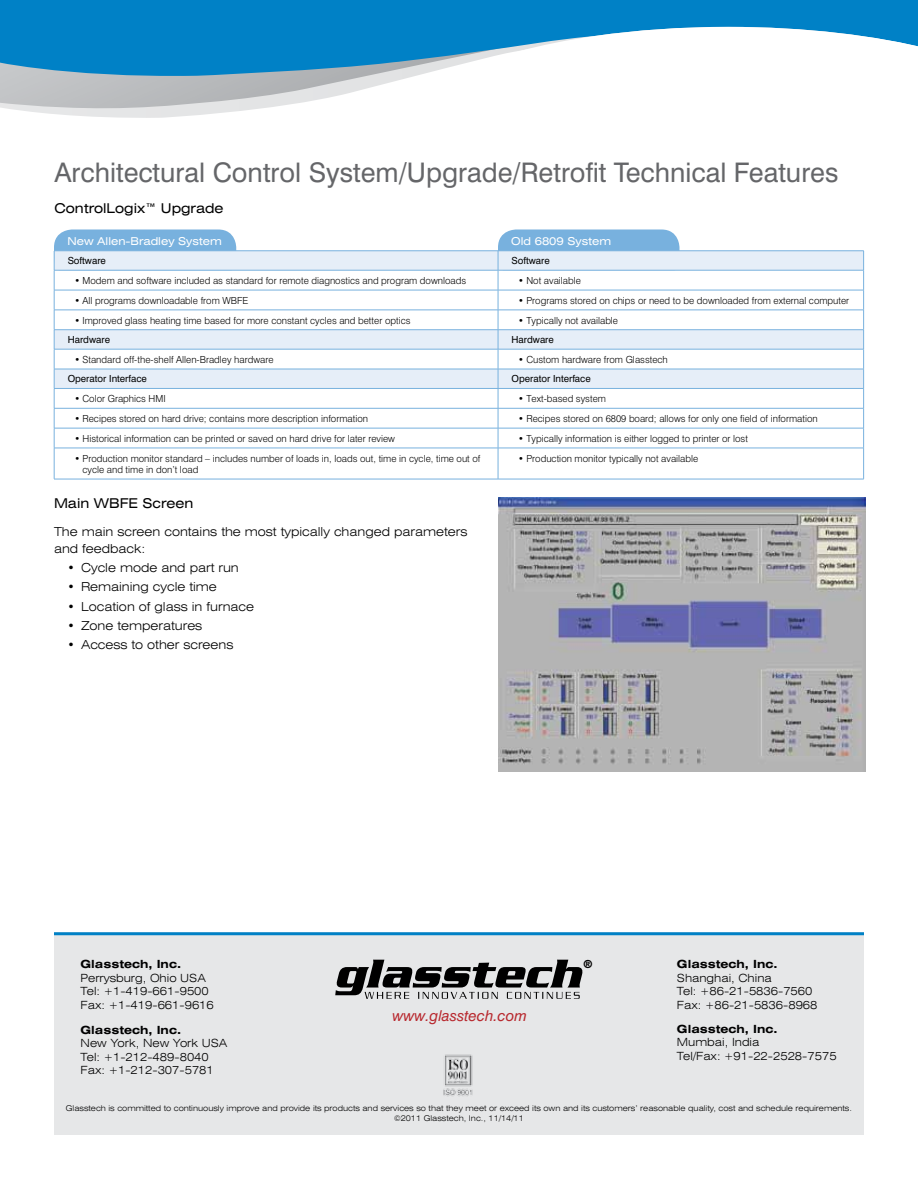
<style>
.page{position:relative;width:918px;height:1188px;background:#fff}
.page>*{position:absolute;margin:0;border:0;box-sizing:border-box;transform-origin:0 0}
.t1{font:27px "Swiss 721 BT";color:#656669}
.t2{font:italic 15px "Swiss 721 BT";color:#b8292f}
.t3{font:expanded 13.5px "Swiss 721 BT";color:#000}
.t4{font:300 expanded 12.3px/16.6px "Swiss 721 BT";color:#000}
.t5{font:300 expanded 11.25px/13.5px "Swiss 721 BT";color:#000}
.t6{font:700 expanded 11.25px "Swiss 721 BT";color:#000}
.t7{font:800 condensed 11.25px "Helvetica Neue";color:#000}
.t8{font:expanded 10.8px "Swiss 721 BT";color:#fff}
.t9{font:300 9.75px/11.2px "Swiss 721 BT";color:#000}
.t10{font:9.75px "Swiss 721 BT";color:#000}
.t11{font:300 expanded 7.95px/9.6px "Swiss 721 BT";color:#000;text-align:center}
</style>
<div class="page">
<svg style="left:28px;top:111px;width:208px;height:7px"></svg>
<svg style="left:0;top:78px;width:402px;height:33px"></svg>
<div style="left:0;top:0;width:918px;height:78px;background:#0081c6"></div>
<svg style="left:402px;top:27px;width:516px;height:52px"></svg>
<div style="left:498px;top:230px;width:181px;height:46px;background:#78b1de;border-radius:18px"></div>
<div style="left:54px;top:230px;width:182px;height:46px;background:#78b1de;border-radius:18px"></div>
<div style="left:55px;top:252px;width:808px;height:18px;background:#e6eef8"></div>
<svg style="left:55px;top:271px;width:808px;height:208px"></svg>
<hr style="left:54px;top:251px;width:444px;height:1px;background:#78b1de">
<hr style="left:498px;top:251px;width:366px;height:1px;background:#78b1de">
<hr style="left:54px;top:270px;width:444px;height:1px;background:#78b1de">
<hr style="left:498px;top:270px;width:366px;height:1px;background:#78b1de">
<hr style="left:54px;top:290px;width:444px;height:1px;background:#78b1de">
<hr style="left:498px;top:290px;width:366px;height:1px;background:#78b1de">
<hr style="left:54px;top:310px;width:444px;height:1px;background:#78b1de">
<hr style="left:498px;top:310px;width:366px;height:1px;background:#78b1de">
<hr style="left:54px;top:329px;width:444px;height:1px;background:#78b1de">
<hr style="left:498px;top:329px;width:366px;height:1px;background:#78b1de">
<hr style="left:54px;top:349px;width:444px;height:1px;background:#78b1de">
<hr style="left:498px;top:349px;width:366px;height:1px;background:#78b1de">
<hr style="left:54px;top:369px;width:444px;height:1px;background:#78b1de">
<hr style="left:498px;top:369px;width:366px;height:1px;background:#78b1de">
<hr style="left:54px;top:388px;width:444px;height:1px;background:#78b1de">
<hr style="left:498px;top:388px;width:366px;height:1px;background:#78b1de">
<hr style="left:54px;top:408px;width:444px;height:1px;background:#78b1de">
<hr style="left:498px;top:408px;width:366px;height:1px;background:#78b1de">
<hr style="left:54px;top:428px;width:444px;height:1px;background:#78b1de">
<svg style="left:54px;top:251px;width:1px;height:197px"></svg>
<hr style="left:498px;top:428px;width:366px;height:1px;background:#78b1de">
<svg style="left:498px;top:251px;width:1px;height:197px"></svg>
<svg style="left:863px;top:251px;width:1px;height:197px"></svg>
<hr style="left:54px;top:448px;width:444px;height:1px;background:#78b1de">
<hr style="left:54px;top:448px;width:1px;height:31px;background:#78b1de">
<hr style="left:498px;top:448px;width:366px;height:1px;background:#78b1de">
<hr style="left:498px;top:448px;width:1px;height:31px;background:#78b1de">
<hr style="left:863px;top:448px;width:1px;height:31px;background:#78b1de">
<hr style="left:54px;top:479px;width:444px;height:1px;background:#78b1de">
<hr style="left:498px;top:479px;width:366px;height:1px;background:#78b1de">
<img style="left:498px;top:497px;width:367px;height:275px">
<div style="left:54px;top:932px;width:810px;height:203px;background:#e6e7e8"></div>
<hr style="left:54px;top:932px;width:810px;height:3px;background:#0081c6">
<img style="left:443px;top:1054px;width:30px;height:43px">
<svg style="left:335px;top:960px;width:248px;height:39px"></svg>
<h1 class="t1" style="left:54px;top:156px;width:786px">Architectural Control System/Upgrade/Retrofit Technical Features</h1>
<h3 class="t3" style="left:54px;top:200px;width:171px">ControlLogix™ Upgrade</h3>
<p class="t8" style="left:67px;top:234px;width:156px">New Allen-Bradley System</p>
<p class="t8" style="left:511px;top:234px;width:101px">Old 6809 System</p>
<p class="t10" style="left:68px;top:255px;width:40px">Software</p>
<p class="t10" style="left:512px;top:255px;width:40px">Software</p>
<p class="t9" style="left:74px;top:275px;width:393px">• Modem and software included as standard for remote diagnostics and program downloads</p>
<p class="t9" style="left:518px;top:275px;width:64px">• Not available</p>
<p class="t9" style="left:74px;top:295px;width:176px">• All programs downloadable from WBFE</p>
<p class="t9" style="left:518px;top:295px;width:333px">• Programs stored on chips or need to be downloaded from external computer</p>
<p class="t9" style="left:74px;top:315px;width:338px">• Improved glass heating time based for more constant cycles and better optics</p>
<p class="t9" style="left:518px;top:315px;width:101px">• Typically not available</p>
<p class="t10" style="left:68px;top:334px;width:44px">Hardware</p>
<p class="t10" style="left:512px;top:334px;width:44px">Hardware</p>
<p class="t9" style="left:74px;top:354px;width:201px">• Standard off-the-shelf Allen-Bradley hardware</p>
<p class="t9" style="left:518px;top:354px;width:151px">• Custom hardware from Glasstech</p>
<p class="t10" style="left:68px;top:373px;width:81px">Operator Interface</p>
<p class="t10" style="left:512px;top:373px;width:81px">Operator Interface</p>
<p class="t9" style="left:74px;top:393px;width:93px">• Color Graphics HMI</p>
<p class="t9" style="left:518px;top:393px;width:89px">• Text-based system</p>
<p class="t9" style="left:74px;top:413px;width:295px">• Recipes stored on hard drive; contains more description information</p>
<p class="t9" style="left:518px;top:413px;width:301px">• Recipes stored on 6809 board; allows for only one field of information</p>
<p class="t9" style="left:74px;top:433px;width:322px">• Historical information can be printed or saved on hard drive for later review</p>
<p class="t9" style="left:518px;top:433px;width:231px">• Typically information is either logged to printer or lost</p>
<p class="t9" style="left:83px;top:453px;width:400px;text-indent:-8px">• Production monitor standard – includes number of loads in, loads out, time in cycle, time out of cycle and time in don’t load</p>
<p class="t9" style="left:518px;top:453px;width:182px">• Production monitor typically not available</p>
<h3 class="t3" style="left:54px;top:496px;width:141px">Main WBFE Screen</h3>
<p class="t4" style="left:54px;top:523px;width:415px">The main screen contains the most typically changed parameters and feedback:</p>
<p class="t4" style="left:68px;top:559px;width:173px">• Cycle mode and part run</p>
<p class="t4" style="left:68px;top:579px;width:151px">• Remaining cycle time</p>
<p class="t4" style="left:68px;top:598px;width:188px">• Location of glass in furnace</p>
<p class="t4" style="left:68px;top:617px;width:136px">• Zone temperatures</p>
<p class="t4" style="left:68px;top:637px;width:167px">• Access to other screens</p>
<p class="t6" style="left:81px;top:957px;width:102px">Glasstech, Inc.</p>
<p class="t5" style="left:81px;top:971px;width:135px">Perrysburg, Ohio USA<br>Tel: +1-419-661-9500<br>Fax: +1-419-661-9616</p>
<p class="t6" style="left:81px;top:1023px;width:102px">Glasstech, Inc.</p>
<p class="t5" style="left:81px;top:1037px;width:148px">New York, New York USA<br>Tel: +1-212-489-8040<br>Fax: +1-212-307-5781</p>
<h2 class="t2" style="left:392px;top:1007px;width:136px">www.glasstech.com</h2>
<p class="t7" style="left:583px;top:957px;width:10px">®</p>
<p class="t6" style="left:677px;top:957px;width:102px">Glasstech, Inc.</p>
<p class="t5" style="left:677px;top:971px;width:142px">Shanghai, China<br>Tel: +86-21-5836-7560<br>Fax: +86-21-5836-8968</p>
<p class="t6" style="left:677px;top:1022px;width:102px">Glasstech, Inc.</p>
<p class="t5" style="left:677px;top:1036px;width:161px">Mumbai, India<br>Tel/Fax: +91-22-2528-7575</p>
<p class="t11" style="left:66px;top:1103px;width:788px">Glasstech is committed to continuously improve and provide its products and services so that they meet or exceed its own and its customers’ reasonable quality, cost and schedule requirements. ©2011 Glasstech, Inc., 11/14/11</p>
</div>
